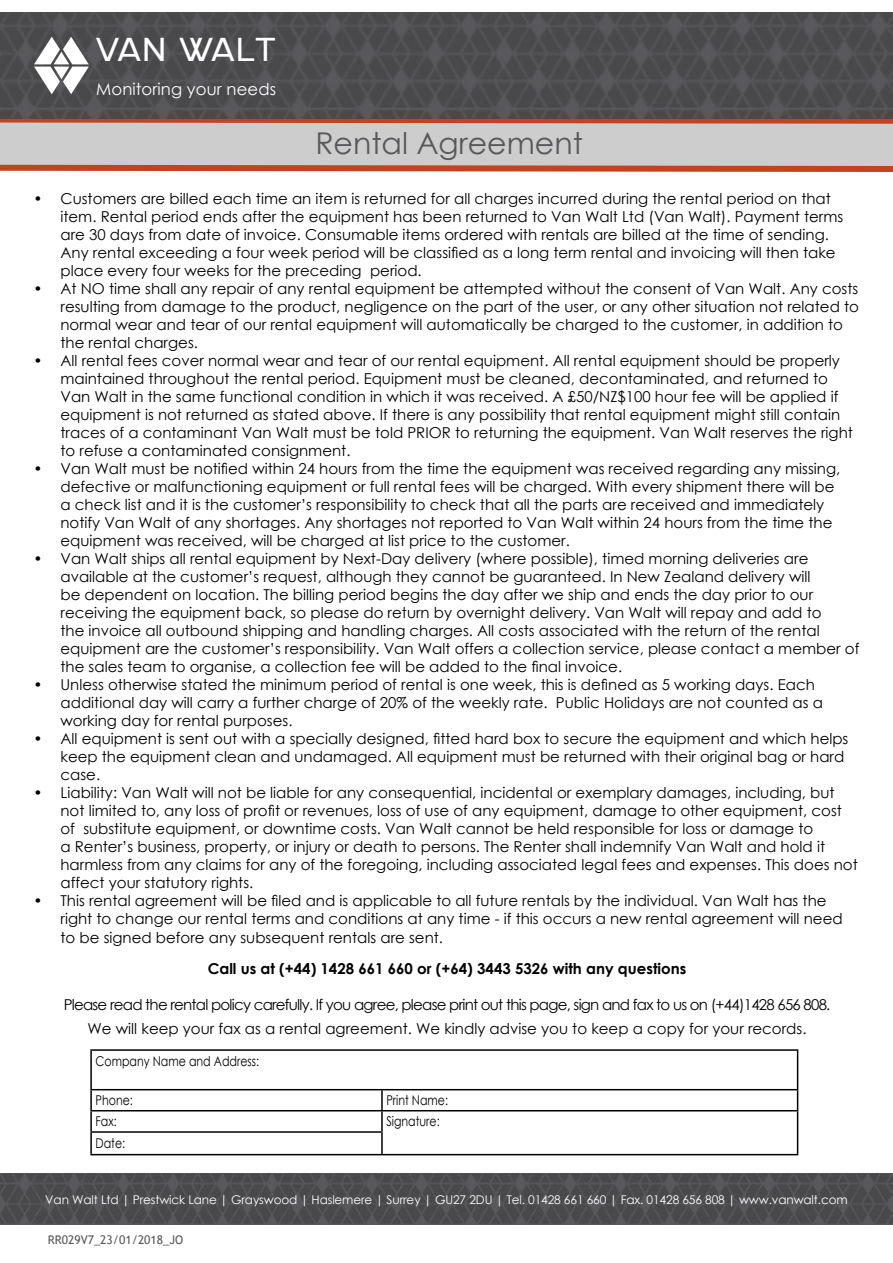
<style>
.page{position:relative;width:893px;height:1263px;background:#fff}
.page>*{position:absolute;margin:0;border:0;box-sizing:border-box;transform-origin:0 0}
.t1{font:34.5px "SF New Republic";letter-spacing:.02em;color:#fff;scale:1.11 1}
.t2{font:30px "Century Gothic";color:#57585a}
.t3{font:16.5px "Century Gothic";letter-spacing:.005em;color:#fff}
.t4{font:15px/18px "Century Gothic";color:#000}
.t5{font:15px/24px "Century Gothic";letter-spacing:-.05em;color:#000;text-align:center}
.t6{font:700 15px "Century Gothic";color:#000}
.t7{font:13.5px "Century Gothic";color:#000;scale:.82 1}
.t8{font:12px "Century Gothic";letter-spacing:-.01em;color:#fff}
.t9{font:12px "Trebuchet MS";color:#57585a}
</style>
<div class="page">
<div style="left:0;top:120px;width:893px;height:46px;background:#cdcdce"></div>
<svg style="left:0;top:164px;width:893px;height:8px"></svg>
<svg style="left:0;top:119px;width:893px;height:5px;background:#c35b3c"></svg>
<img style="left:0;top:12px;width:893px;height:107px">
<svg style="left:34px;top:37px;width:55px;height:57px"></svg>
<img style="left:0;top:1174px;width:893px;height:51px">
<hr style="left:90px;top:1049px;width:292px;height:2px;background:#000">
<hr style="left:90px;top:1051px;width:2px;height:38px;background:#000">
<hr style="left:382px;top:1049px;width:416px;height:2px;background:#000">
<hr style="left:797px;top:1051px;width:1px;height:38px;background:#000">
<hr style="left:90px;top:1089px;width:292px;height:1px;background:#000">
<hr style="left:90px;top:1090px;width:2px;height:20px;background:#000">
<hr style="left:382px;top:1089px;width:416px;height:1px;background:#000">
<hr style="left:381px;top:1090px;width:2px;height:20px;background:#000">
<hr style="left:90px;top:1110px;width:292px;height:1px;background:#000">
<hr style="left:90px;top:1111px;width:2px;height:20px;background:#000">
<hr style="left:382px;top:1110px;width:416px;height:1px;background:#000">
<hr style="left:381px;top:1111px;width:2px;height:20px;background:#000">
<svg style="left:797px;top:1090px;width:1px;height:64px"></svg>
<hr style="left:382px;top:1154px;width:416px;height:1px;background:#000">
<hr style="left:90px;top:1131px;width:293px;height:2px;background:#000">
<hr style="left:90px;top:1133px;width:2px;height:21px;background:#000">
<hr style="left:381px;top:1133px;width:2px;height:21px;background:#000">
<hr style="left:90px;top:1154px;width:292px;height:1px;background:#000">
<h1 class="t1" style="left:96px;top:31px;width:163px">VAN WALT</h1>
<p class="t3" style="left:96px;top:78px;width:181px">Monitoring your needs</p>
<h2 class="t2" style="left:315px;top:122px;width:269px">Rental Agreement</h2>
<p class="t4" style="left:60px;top:189px;width:784px;text-indent:-27px">• Customers are billed each time an item is returned for all charges incurred during the rental period on that item. Rental period ends after the equipment has been returned to Van Walt Ltd (Van Walt). Payment terms are 30 days from date of invoice. Consumable items ordered with rentals are billed at the time of sending.<br>Any rental exceeding a four week period will be classified as a long term rental and invoicing will then take place every four weeks for the preceding period.</p>
<p class="t4" style="left:60px;top:279px;width:800px;text-indent:-27px">• At NO time shall any repair of any rental equipment be attempted without the consent of Van Walt. Any costs resulting from damage to the product, negligence on the part of the user, or any other situation not related to normal wear and tear of our rental equipment will automatically be charged to the customer, in addition to the rental charges.</p>
<p class="t4" style="left:60px;top:351px;width:794px;text-indent:-27px">• All rental fees cover normal wear and tear of our rental equipment. All rental equipment should be properly maintained throughout the rental period. Equipment must be cleaned, decontaminated, and returned to Van Walt in the same functional condition in which it was received. A £50/NZ$100 hour fee will be applied if equipment is not returned as stated above. If there is any possibility that rental equipment might still contain traces of a contaminant Van Walt must be told PRIOR to returning the equipment. Van Walt reserves the right to refuse a contaminated consignment.</p>
<p class="t4" style="left:60px;top:459px;width:781px;text-indent:-27px">• Van Walt must be notified within 24 hours from the time the equipment was received regarding any missing, defective or malfunctioning equipment or full rental fees will be charged. With every shipment there will be a check list and it is the customer’s responsibility to check that all the parts are received and immediately notify Van Walt of any shortages. Any shortages not reported to Van Walt within 24 hours from the time the equipment was received, will be charged at list price to the customer.</p>
<p class="t4" style="left:60px;top:549px;width:800px;text-indent:-27px">• Van Walt ships all rental equipment by Next-Day delivery (where possible), timed morning deliveries are available at the customer’s request, although they cannot be guaranteed. In New Zealand delivery will<br>be dependent on location. The billing period begins the day after we ship and ends the day prior to our receiving the equipment back, so please do return by overnight delivery. Van Walt will repay and add to<br>the invoice all outbound shipping and handling charges. All costs associated with the return of the rental equipment are the customer’s responsibility. Van Walt offers a collection service, please contact a member of the sales team to organise, a collection fee will be added to the final invoice.</p>
<p class="t4" style="left:60px;top:675px;width:764px;text-indent:-27px">• Unless otherwise stated the minimum period of rental is one week, this is defined as 5 working days. Each additional day will carry a further charge of 20% of the weekly rate. Public Holidays are not counted as a working day for rental purposes.</p>
<p class="t4" style="left:60px;top:729px;width:789px;text-indent:-27px">• All equipment is sent out with a specially designed, fitted hard box to secure the equipment and which helps keep the equipment clean and undamaged. All equipment must be returned with their original bag or hard case.</p>
<p class="t4" style="left:60px;top:783px;width:799px;text-indent:-27px">• Liability: Van Walt will not be liable for any consequential, incidental or exemplary damages, including, but not limited to, any loss of profit or revenues, loss of use of any equipment, damage to other equipment, cost of substitute equipment, or downtime costs. Van Walt cannot be held responsible for loss or damage to<br>a Renter’s business, property, or injury or death to persons. The Renter shall indemnify Van Walt and hold it harmless from any claims for any of the foregoing, including associated legal fees and expenses. This does not affect your statutory rights.</p>
<p class="t4" style="left:60px;top:891px;width:784px;text-indent:-27px">• This rental agreement will be filed and is applicable to all future rentals by the individual. Van Walt has the right to change our rental terms and conditions at any time - if this occurs a new rental agreement will need</p>
<p class="t4" style="left:60px;top:929px;width:384px">to be signed before any subsequent rentals are sent.</p>
<p class="t6" style="left:208px;top:957px;width:480px">Call us at (+44) 1428 661 660 or (+64) 3443 5326 with any questions</p>
<p class="t5" style="left:64px;top:993px;width:768px">Please read the rental policy carefully. If you agree, please print out this page, sign and fax to us on (+44)1428 656 808.<br>We will keep your fax as a rental agreement. We kindly advise you to keep a copy for your records.</p>
<p class="t7" style="left:96px;top:1051px;width:201px">Company Name and Address:</p>
<p class="t7" style="left:96px;top:1091px;width:47px">Phone:</p>
<p class="t7" style="left:386px;top:1091px;width:77px">Print Name:</p>
<p class="t7" style="left:96px;top:1112px;width:27px">Fax:</p>
<p class="t7" style="left:386px;top:1112px;width:67px">Signature:</p>
<p class="t7" style="left:96px;top:1133px;width:38px">Date:</p>
<p class="t8" style="left:45px;top:1191px;width:804px">Van Walt Ltd | Prestwick Lane | Grayswood | Haslemere | Surrey | GU27 2DU | Tel. 01428 661 660 | Fax. 01428 656 808 | www.vanwalt.com</p>
<p class="t9" style="left:48px;top:1233px;width:137px">RR029V7_23/01/2018_JO</p>
</div>
